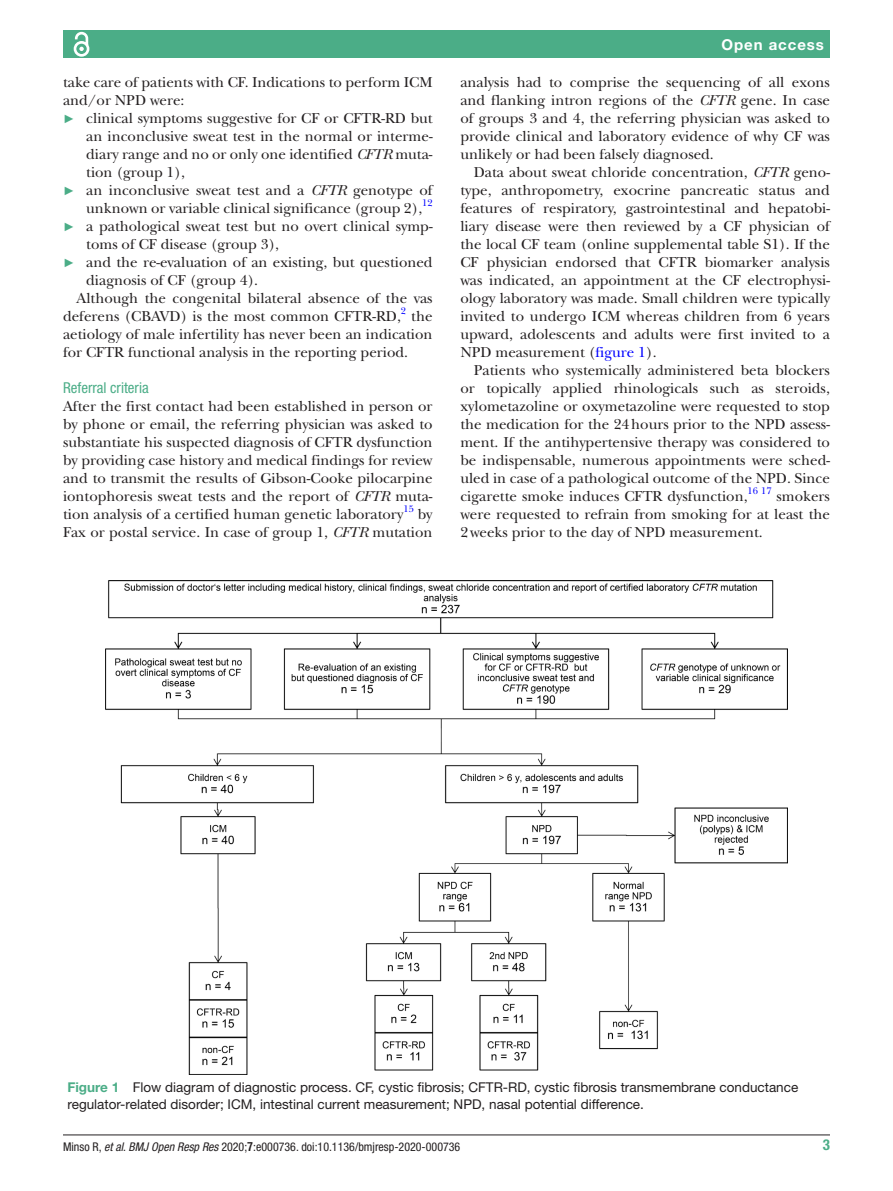
<style>
.page{position:relative;width:893px;height:1191px;background:#fff}
.page>*{position:absolute;margin:0;border:0;box-sizing:border-box;transform-origin:0 0}
.t1{font:15px/18px "New Baskerville";color:#231f20;text-align:justify}
.t2{font:condensed 15px "Helvetica Neue LT Std";color:#4bad87}
.t3{font:700 15px "Helvetica Neue LT Std";letter-spacing:.065em;color:#fff}
.t4{font:700 condensed 15px "Helvetica Neue LT Std";color:#4bad87}
.t5{font:13.5px/16.2px "Helvetica Neue LT Std";color:#231f20}
.t6{font:condensed 12px "Helvetica Neue LT Std";color:#231f20}
.t7{font:9.9px "New Baskerville";color:#00f}
.s1{font-family:"Arial";font-size:12px;color:#4bad87}
.s2{font-style:italic}
.s3{color:#00f}
.s4{font-weight:700;color:#4bad87}
.s5{font-family:"Helvetica";font-weight:700}
</style>
<div class="page">
<hr style="left:63px;top:1134px;width:767px;height:1px;background:#231f20">
<div style="left:63px;top:31px;width:767px;height:27px;background:#4bad87"></div>
<svg style="left:73px;top:31px;width:17px;height:26px"></svg>
<img style="left:106px;top:580px;width:681px;height:494px">
<p class="t1" style="left:63px;top:73px;width:371px">take care of patients with CF. Indications to perform ICM</p>
<p class="t1" style="left:63px;top:91px;width:123px">and/or NPD were:</p>
<p class="t1" style="left:63px;top:109px;width:371px"><span class="s1">►</span> clinical symptoms suggestive for CF or CFTR-RD but</p>
<p class="t1" style="left:86px;top:127px;width:348px">an inconclusive sweat test in the normal or interme-</p>
<p class="t1" style="left:86px;top:145px;width:348px">diary range and no or only one identified <span class="s2">CFTR</span> muta-</p>
<p class="t1" style="left:86px;top:163px;width:100px">tion (group 1),</p>
<p class="t1" style="left:63px;top:181px;width:371px"><span class="s1">►</span> an inconclusive sweat test and a <span class="s2">CFTR</span> genotype of</p>
<p class="t1" style="left:86px;top:199px;width:337px">unknown or variable clinical significance (group 2),</p>
<p class="t7" style="left:422px;top:197px;width:12px">12</p>
<p class="t1" style="left:63px;top:217px;width:371px"><span class="s1">►</span> a pathological sweat test but no overt clinical symp-</p>
<p class="t1" style="left:86px;top:235px;width:194px">toms of CF disease (group 3),</p>
<p class="t1" style="left:63px;top:253px;width:371px"><span class="s1">►</span> and the re-evaluation of an existing, but questioned</p>
<p class="t1" style="left:86px;top:271px;width:173px">diagnosis of CF (group 4).</p>
<p class="t1" style="left:76px;top:289px;width:358px">Although the congenital bilateral absence of the vas</p>
<p class="t1" style="left:63px;top:307px;width:339px">deferens (CBAVD) is the most common CFTR-RD,</p>
<p class="t7" style="left:401px;top:305px;width:7px">2</p>
<p class="t1" style="left:63px;top:307px;width:371px;text-indent:348px">the aetiology of male infertility has never been an indication for CFTR functional analysis in the reporting period.</p>
<p class="t2" style="left:63px;top:379px;width:87px">Referral criteria</p>
<p class="t1" style="left:63px;top:397px;width:371px">After the first contact had been established in person or by phone or email, the referring physician was asked to substantiate his suspected diagnosis of CFTR dysfunction by providing case history and medical findings for review and to transmit the results of Gibson-Cooke pilocarpine iontophoresis sweat tests and the report of <span class="s2">CFTR</span> muta&shy;tion analysis of a certified human genetic laboratory<sup>15</sup> by Fax or postal service. In case of group 1, <span class="s2">CFTR</span> mutation</p>
<p class="t3" style="left:721px;top:35px;width:104px">Open access</p>
<p class="t1" style="left:460px;top:73px;width:371px">analysis had to comprise the sequencing of all exons and flanking intron regions of the <span class="s2">CFTR</span> gene. In case of groups 3 and 4, the referring physician was asked to provide clinical and laboratory evidence of why CF was unlikely or had been falsely diagnosed.</p>
<p class="t1" style="left:460px;top:163px;width:371px;text-indent:14px">Data about sweat chloride concentration, <span class="s2">CFTR</span> geno&shy;type, anthropometry, exocrine pancreatic status and features of respiratory, gastrointestinal and hepatobi&shy;liary disease were then reviewed by a CF physician of the local CF team (online supplemental table S1). If the CF physician endorsed that CFTR biomarker analysis was indicated, an appointment at the CF electrophysi&shy;ology laboratory was made. Small children were typically invited to undergo ICM whereas children from 6 years upward, adolescents and adults were first invited to a NPD measurement (<span class="s3">figure 1</span>).</p>
<p class="t1" style="left:460px;top:361px;width:371px;text-indent:14px">Patients who systemically administered beta blockers or topically applied rhinologicals such as steroids, xylometazoline or oxymetazoline were requested to stop the medication for the 24hours prior to the NPD assess&shy;ment. If the antihypertensive therapy was considered to be indispensable, numerous appointments were sched&shy;uled in case of a pathological outcome of the NPD. Since cigarette smoke induces CFTR dysfunction,</p>
<p class="t7" style="left:748px;top:485px;width:25px">16 17</p>
<p class="t1" style="left:460px;top:487px;width:371px;text-indent:316px">smokers were requested to refrain from smoking for at least the 2weeks prior to the day of NPD measurement.</p>
<p class="t5" style="left:68px;top:1079px;width:732px"><span class="s4">Figure 1</span> Flow diagram of diagnostic process. CF, cystic fibrosis; CFTR-RD, cystic fibrosis transmembrane conductance regulator-related disorder; ICM, intestinal current measurement; NPD, nasal potential difference.</p>
<p class="t6" style="left:63px;top:1139px;width:399px">Minso R, <span class="s2">et al</span>. <span class="s2">BMJ Open Resp Res</span> 2020;<span class="s5">7</span>:e000736. doi:10.1136/bmjresp-2020-000736</p>
<p class="t4" style="left:823px;top:1135px;width:9px">3</p>
</div>
